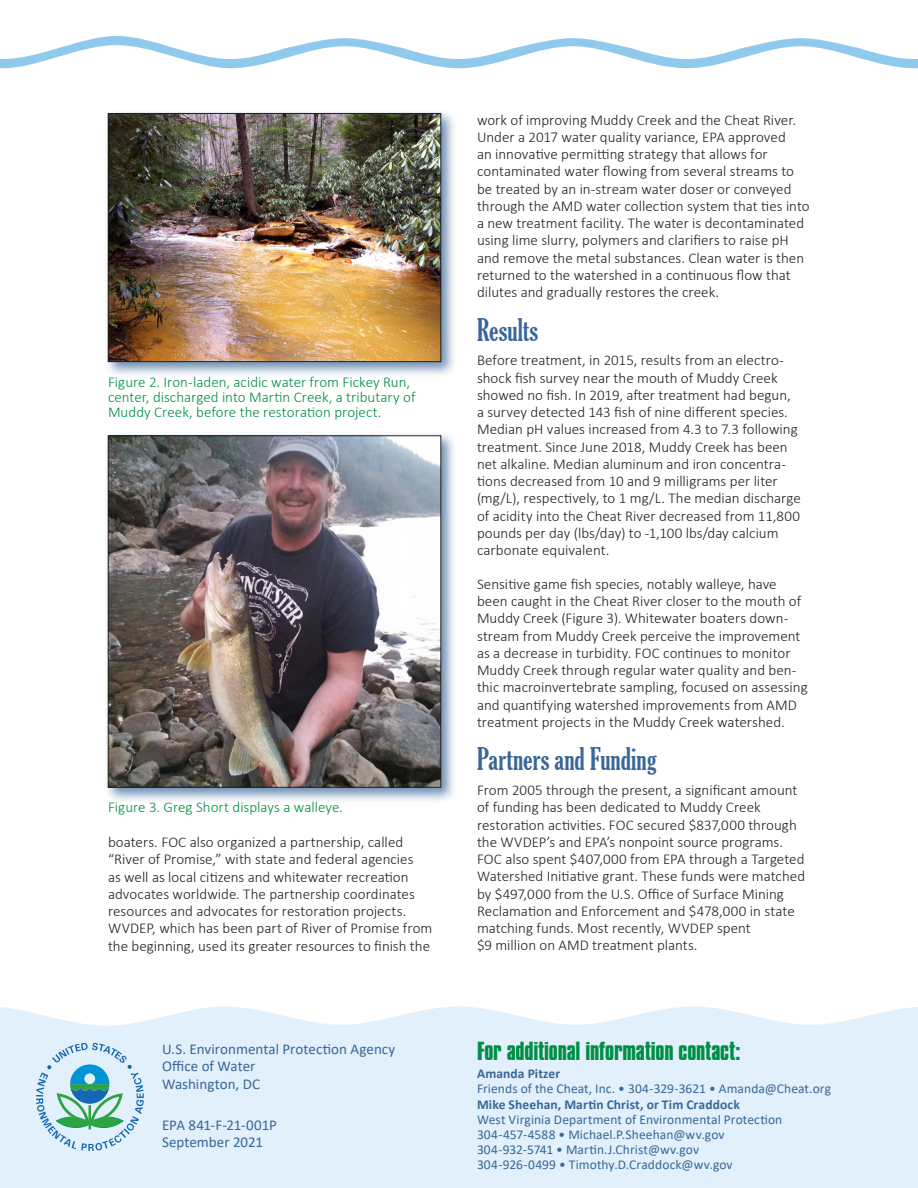
<style>
.page{position:relative;width:918px;height:1188px;background:#fff}
.page>*{position:absolute;margin:0;border:0;box-sizing:border-box;transform-origin:0 0}
.subhead_1{font:extra-condensed 30px "Gloucester";letter-spacing:.005em;color:#396798}
.addl_info_contact{font:700 22.5px "Compacta BT";letter-spacing:-.01em;color:#008e45}
.body_text{font:300 15px/17.2px "Calibri";color:#231f20}
.t1{font:300 15px/15px "Calibri";color:#008e45}
.publication_info{font:15px "Calibri";color:#396798}
.pub_info_9_pt{font:13.5px "Calibri";letter-spacing:.005em;color:#396798}
.pub_info_bold_9pt{font:700 13.5px "Calibri";letter-spacing:.01em;color:#396798}
</style>
<div class="page">
<svg style="left:0;top:36px;width:918px;height:32px"></svg>
<div style="left:0;top:1006px;width:918px;height:182px;background:#e1f0fa"></div>
<div style="left:104px;top:109px;width:353px;height:269px;background:#396798;opacity:.75"></div>
<img style="left:110px;top:115px;width:329px;height:245px">
<div style="left:108px;top:113px;width:333px;height:249px;border:1px solid #231f20"></div>
<div style="left:104px;top:431px;width:353px;height:372px;background:#396798;opacity:.75"></div>
<img style="left:110px;top:438px;width:329px;height:348px">
<div style="left:108px;top:436px;width:333px;height:352px;border:1px solid #231f20"></div>
<svg style="left:36px;top:1043px;width:108px;height:108px;background:#add5dd"></svg>
<p class="t1" style="left:108px;top:374px;width:309px">Figure 2. Iron-laden, acidic water from Fickey Run, center, discharged into Martin Creek, a tributary of<br>Muddy Creek, before the restoration project.</p>
<p class="t1" style="left:108px;top:800px;width:236px">Figure 3. Greg Short displays a walleye.</p>
<p class="body_text" style="left:108px;top:833px;width:326px">boaters. FOC also organized a partnership, called “River of Promise,” with state and federal agencies<br>as well as local citizens and whitewater recreation advocates worldwide. The partnership coordinates resources and advocates for restoration projects.<br>WVDEP, which has been part of River of Promise from the beginning, used its greater resources to finish the</p>
<p class="publication_info" style="left:162px;top:1039px;width:235px">U.S. Environmental Protection Agency</p>
<p class="publication_info" style="left:162px;top:1056px;width:95px">Office of Water</p>
<p class="publication_info" style="left:162px;top:1073px;width:100px">Washington, DC</p>
<p class="publication_info" style="left:162px;top:1114px;width:116px">EPA 841-F-21-001P</p>
<p class="publication_info" style="left:162px;top:1132px;width:103px">September 2021</p>
<p class="body_text" style="left:477px;top:111px;width:334px">work of improving Muddy Creek and the Cheat River.<br>Under a 2017 water quality variance, EPA approved<br>an innovative permitting strategy that allows for contaminated water flowing from several streams to be treated by an in-stream water doser or conveyed through the AMD water collection system that ties into a new treatment facility. The water is decontaminated using lime slurry, polymers and clarifiers to raise pH and remove the metal substances. Clean water is then returned to the watershed in a continuous flow that dilutes and gradually restores the creek.</p>
<h2 class="subhead_1" style="left:477px;top:312px;width:63px">Results</h2>
<p class="body_text" style="left:477px;top:352px;width:325px">Before treatment, in 2015, results from an electro&shy;shock fish survey near the mouth of Muddy Creek showed no fish. In 2019, after treatment had begun, a survey detected 143 fish of nine different species.<br>Median pH values increased from 4.3 to 7.3 following treatment. Since June 2018, Muddy Creek has been net alkaline. Median aluminum and iron concentra&shy;tions decreased from 10 and 9 milligrams per liter (mg/L), respectively, to 1 mg/L. The median discharge of acidity into the Cheat River decreased from 11,800 pounds per day (lbs/day) to -1,100 lbs/day calcium carbonate equivalent.</p>
<p class="body_text" style="left:477px;top:575px;width:332px">Sensitive game fish species, notably walleye, have been caught in the Cheat River closer to the mouth of Muddy Creek (Figure 3). Whitewater boaters down&shy;stream from Muddy Creek perceive the improvement as a decrease in turbidity. FOC continues to monitor Muddy Creek through regular water quality and ben&shy;thic macroinvertebrate sampling, focused on assessing and quantifying watershed improvements from AMD treatment projects in the Muddy Creek watershed.</p>
<h2 class="subhead_1" style="left:477px;top:742px;width:181px">Partners and Funding</h2>
<p class="body_text" style="left:477px;top:781px;width:330px">From 2005 through the present, a significant amount of funding has been dedicated to Muddy Creek restoration activities. FOC secured $837,000 through the WVDEP’s and EPA’s nonpoint source programs.<br>FOC also spent $407,000 from EPA through a Targeted Watershed Initiative grant. These funds were matched by $497,000 from the U.S. Office of Surface Mining Reclamation and Enforcement and $478,000 in state matching funds. Most recently, WVDEP spent<br>$9 million on AMD treatment plants.</p>
<p class="addl_info_contact" style="left:477px;top:1037px;width:265px">For additional information contact:</p>
<p class="pub_info_bold_9pt" style="left:477px;top:1064px;width:85px">Amanda Pitzer</p>
<p class="pub_info_9_pt" style="left:477px;top:1079px;width:356px">Friends of the Cheat, Inc. • 304-329-3621 • Amanda@Cheat.org</p>
<p class="pub_info_bold_9pt" style="left:477px;top:1095px;width:264px">Mike Sheehan, Martin Christ, or Tim Craddock</p>
<p class="pub_info_9_pt" style="left:477px;top:1111px;width:307px">West Virginia Department of Environmental Protection</p>
<p class="pub_info_9_pt" style="left:477px;top:1126px;width:249px">304-457-4588 • Michael.P.Sheehan@wv.gov</p>
<p class="pub_info_9_pt" style="left:477px;top:1141px;width:224px">304-932-5741 • Martin.J.Christ@wv.gov</p>
<p class="pub_info_9_pt" style="left:477px;top:1156px;width:257px">304-926-0499 • Timothy.D.Craddock@wv.gov</p>
</div>
